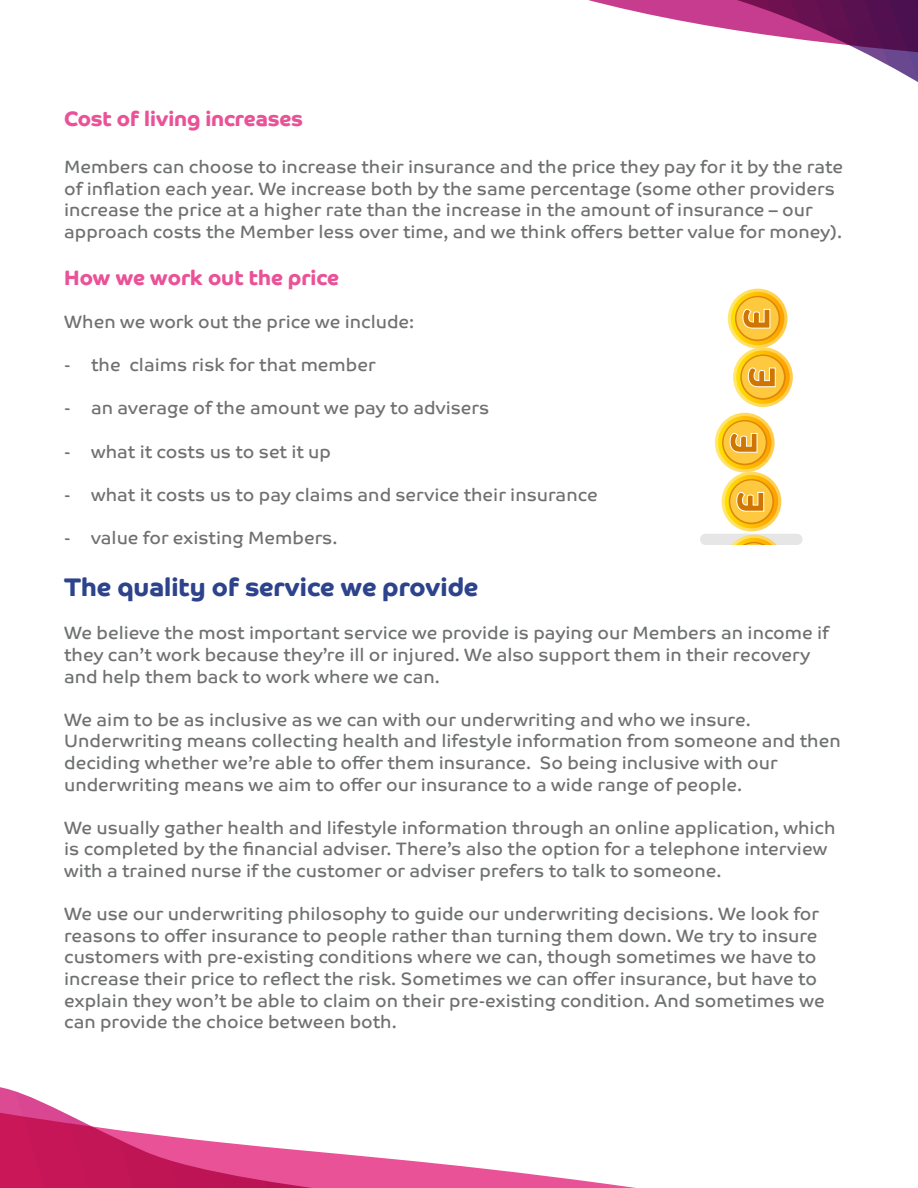
<style>
.page{position:relative;width:918px;height:1188px;background:#fff}
.page>*{position:absolute;margin:0;border:0;box-sizing:border-box;transform-origin:0 0}
.t1{font:700 25.5px "Co Headline";color:#2d438c}
.t2{font:700 21px "Co Headline";color:#ea5297}
.t3{font:18px/21.6px "Co Text";color:#6f7070}
</style>
<div class="page">
<svg style="left:0;top:1087px;width:626px;height:101px"></svg>
<svg style="left:588px;top:0;width:330px;height:82px"></svg>
<div style="left:700px;top:534px;width:103px;height:11px;background:#e6e6e6;border-radius:6px"></div>
<svg style="left:728px;top:289px;width:60px;height:59px"></svg>
<svg style="left:731px;top:292px;width:53px;height:53px"></svg>
<svg style="left:735px;top:296px;width:45px;height:45px"></svg>
<div style="left:736px;top:297px;width:43px;height:42px;background:#ffc93f;border-radius:50%"></div>
<svg style="left:743px;top:309px;width:27px;height:19px"></svg>
<svg style="left:733px;top:347px;width:60px;height:60px"></svg>
<svg style="left:736px;top:350px;width:54px;height:54px"></svg>
<svg style="left:740px;top:354px;width:46px;height:46px"></svg>
<div style="left:742px;top:356px;width:42px;height:42px;background:#ffc93f;border-radius:50%"></div>
<svg style="left:748px;top:368px;width:28px;height:19px"></svg>
<svg style="left:715px;top:413px;width:60px;height:60px"></svg>
<svg style="left:718px;top:416px;width:53px;height:53px"></svg>
<svg style="left:722px;top:420px;width:45px;height:45px"></svg>
<div style="left:724px;top:421px;width:42px;height:43px;background:#ffc93f;border-radius:50%"></div>
<svg style="left:730px;top:433px;width:27px;height:20px"></svg>
<svg style="left:722px;top:472px;width:59px;height:60px"></svg>
<svg style="left:725px;top:475px;width:53px;height:53px"></svg>
<svg style="left:729px;top:479px;width:45px;height:45px"></svg>
<div style="left:730px;top:480px;width:42px;height:43px;background:#ffc93f;border-radius:50%"></div>
<svg style="left:736px;top:492px;width:28px;height:20px"></svg>
<svg style="left:731px;top:535px;width:46px;height:10px"></svg>
<p class="t2" style="left:64px;top:107px;width:240px">Cost of living increases</p>
<p class="t3" style="left:64px;top:156px;width:781px">Members can choose to increase their insurance and the price they pay for it by the rate of inflation each year. We increase both by the same percentage (some other providers increase the price at a higher rate than the increase in the amount of insurance – our approach costs the Member less over time, and we think offers better value for money).</p>
<p class="t2" style="left:64px;top:265px;width:276px">How we work out the price</p>
<p class="t3" style="left:64px;top:311px;width:352px">When we work out the price we include:</p>
<p class="t3" style="left:64px;top:354px;width:313px">- the claims risk for that member</p>
<p class="t3" style="left:64px;top:397px;width:427px">- an average of the amount we pay to advisers</p>
<p class="t3" style="left:64px;top:441px;width:268px">- what it costs us to set it up</p>
<p class="t3" style="left:64px;top:484px;width:535px">- what it costs us to pay claims and service their insurance</p>
<p class="t3" style="left:64px;top:527px;width:275px">- value for existing Members.</p>
<h1 class="t1" style="left:64px;top:573px;width:416px">The quality of service we provide</h1>
<p class="t3" style="left:64px;top:622px;width:766px">We believe the most important service we provide is paying our Members an income if they can’t work because they’re ill or injured. We also support them in their recovery and help them back to work where we can.</p>
<p class="t3" style="left:64px;top:709px;width:778px">We aim to be as inclusive as we can with our underwriting and who we insure.<br>Underwriting means collecting health and lifestyle information from someone and then deciding whether we’re able to offer them insurance. So being inclusive with our underwriting means we aim to offer our insurance to a wide range of people.</p>
<p class="t3" style="left:64px;top:817px;width:773px">We usually gather health and lifestyle information through an online application, which is completed by the financial adviser. There’s also the option for a telephone interview with a trained nurse if the customer or adviser prefers to talk to someone.</p>
<p class="t3" style="left:64px;top:903px;width:762px">We use our underwriting philosophy to guide our underwriting decisions. We look for reasons to offer insurance to people rather than turning them down. We try to insure customers with pre-existing conditions where we can, though sometimes we have to increase their price to reflect the risk. Sometimes we can offer insurance, but have to explain they won’t be able to claim on their pre-existing condition. And sometimes we can provide the choice between both.</p>
</div>
